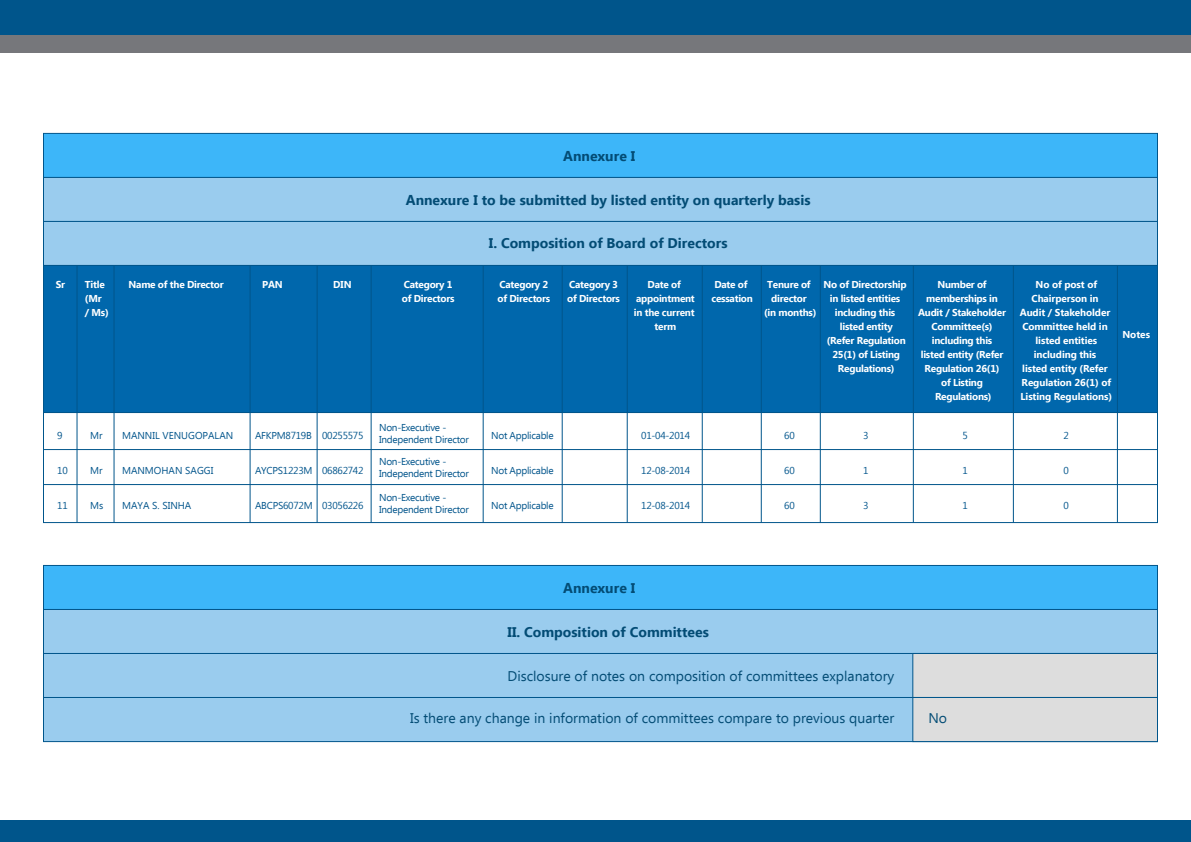
<style>
.page{position:relative;width:1191px;height:842px;background:#fff}
.page>*{position:absolute;margin:0;border:0;box-sizing:border-box;transform-origin:0 0}
.t1{font:700 14px "Ebrima";color:#034c75}
.t2{font:14px "Ebrima";color:#034c75}
.t3{font:700 10px/14px "Ebrima";letter-spacing:-.025em;color:#fff}
.t4{font:10px/12px "Ebrima";letter-spacing:-.025em;color:#00548b}
.t5{font:10px "Ebrima";color:#00548b}
.t6{font:700 10px/14px "Ebrima";letter-spacing:-.025em;color:#fcfcfc;text-align:center}
.t7{font:700 10px/14px "Ebrima";letter-spacing:-.025em;color:#fdfeff}
</style>
<div class="page">
<div style="left:43px;top:133px;width:1114px;height:45px;background:#3db6f9;border:1px solid #00558b"></div>
<div style="left:43px;top:177px;width:1114px;height:45px;background:#9accee;border:1px solid #00558b"></div>
<div style="left:43px;top:221px;width:1114px;height:45px;background:#9accee;border:1px solid #00558b"></div>
<div style="left:43px;top:412px;width:1114px;height:111px;background:#fff;border:1px solid #00558b"></div>
<div style="left:43px;top:265px;width:1114px;height:148px;background:#0067ac;border:1px solid #00558b"></div>
<hr style="left:43px;top:449px;width:1114px;height:1px;background:#00558b">
<hr style="left:43px;top:484px;width:1114px;height:1px;background:#00558b">
<hr style="left:77px;top:265px;width:1px;height:258px;background:#00558b">
<hr style="left:114px;top:265px;width:1px;height:258px;background:#00558b">
<hr style="left:250px;top:265px;width:1px;height:258px;background:#00558b">
<hr style="left:317px;top:265px;width:1px;height:258px;background:#00558b">
<hr style="left:371px;top:265px;width:1px;height:258px;background:#00558b">
<hr style="left:483px;top:265px;width:1px;height:258px;background:#00558b">
<hr style="left:562px;top:265px;width:1px;height:258px;background:#00558b">
<hr style="left:627px;top:265px;width:1px;height:258px;background:#00558b">
<hr style="left:702px;top:265px;width:1px;height:258px;background:#00558b">
<hr style="left:761px;top:265px;width:1px;height:258px;background:#00558b">
<hr style="left:820px;top:265px;width:1px;height:258px;background:#00558b">
<hr style="left:913px;top:265px;width:1px;height:258px;background:#00558b">
<hr style="left:1013px;top:265px;width:1px;height:258px;background:#00558b">
<hr style="left:1117px;top:265px;width:1px;height:258px;background:#00558b">
<div style="left:43px;top:565px;width:1114px;height:45px;background:#3db6f9;border:1px solid #00558b"></div>
<div style="left:43px;top:609px;width:1114px;height:45px;background:#9accee;border:1px solid #00558b"></div>
<div style="left:43px;top:653px;width:1114px;height:45px;background:#9accee;border:1px solid #00558b"></div>
<div style="left:912px;top:653px;width:245px;height:45px;background:#ddd;border:1px solid #00558b"></div>
<div style="left:43px;top:697px;width:1114px;height:45px;background:#9accee;border:1px solid #00558b"></div>
<div style="left:912px;top:697px;width:245px;height:45px;background:#ddd;border:1px solid #00558b"></div>
<div style="left:0;top:820px;width:1191px;height:22px;background:#00558b"></div>
<div style="left:0;top:18px;width:1191px;height:35px;background:#76777b"></div>
<div style="left:0;top:0;width:1191px;height:35px;background:#00558b"></div>
<h1 class="t1" style="left:563px;top:145px;width:74px">Annexure I</h1>
<h1 class="t1" style="left:406px;top:189px;width:406px">Annexure I to be submitted by listed entity on quarterly basis</h1>
<h1 class="t1" style="left:489px;top:232px;width:240px">I. Composition of Board of Directors</h1>
<p class="t3" style="left:56px;top:278px;width:11px">Sr</p>
<p class="t3" style="left:85px;top:278px;width:25px">Title (Mr<br>/ Ms)</p>
<p class="t3" style="left:129px;top:278px;width:97px">Name of the Director</p>
<p class="t3" style="left:262px;top:278px;width:22px">PAN</p>
<p class="t3" style="left:333px;top:278px;width:20px">DIN</p>
<p class="t3" style="left:567px;top:277px;width:54px">Category 3 of Directors</p>
<p class="t3" style="left:402px;top:277px;width:54px">Category 1 of Directors</p>
<p class="t6" style="left:634px;top:278px;width:62px">Date of appointment in the current term</p>
<p class="t7" style="left:711px;top:278px;width:43px">Date of cessation</p>
<p class="t3" style="left:764px;top:278px;width:54px;text-align:center">Tenure of director<br>(in months)</p>
<p class="t3" style="left:823px;top:278px;width:85px;text-align:center">No of Directorship in listed entities including this listed entity<br>(Refer Regulation<br>25(1) of Listing<br>Regulations)</p>
<p class="t3" style="left:918px;top:278px;width:89px;text-align:center">Number of memberships in<br>Audit / Stakeholder<br>Committee(s) including this<br>listed entity (Refer<br>Regulation 26(1)<br>of Listing<br>Regulations)</p>
<p class="t3" style="left:1019px;top:278px;width:94px;text-align:center">No of post of<br>Chairperson in<br>Audit / Stakeholder<br>Committee held in listed entities including this<br>listed entity (Refer<br>Regulation 26(1) of<br>Listing Regulations)</p>
<p class="t3" style="left:497px;top:277px;width:54px">Category 2 of Directors</p>
<p class="t4" style="left:57px;top:430px;width:7px">9</p>
<p class="t4" style="left:57px;top:465px;width:12px">10</p>
<p class="t4" style="left:57px;top:500px;width:12px">11</p>
<p class="t4" style="left:90px;top:430px;width:14px">Mr</p>
<p class="t4" style="left:90px;top:465px;width:14px">Mr</p>
<p class="t4" style="left:90px;top:500px;width:15px">Ms</p>
<p class="t5" style="left:122px;top:428px;width:113px">MANNIL VENUGOPALAN</p>
<p class="t5" style="left:122px;top:463px;width:93px">MANMOHAN SAGGI</p>
<p class="t5" style="left:122px;top:498px;width:71px">MAYA S. SINHA</p>
<p class="t4" style="left:255px;top:430px;width:58px">AFKPM8719B</p>
<p class="t4" style="left:255px;top:465px;width:59px">AYCPS1223M</p>
<p class="t4" style="left:255px;top:500px;width:59px">ABCPS6072M</p>
<p class="t4" style="left:322px;top:430px;width:43px">00255575</p>
<p class="t4" style="left:322px;top:465px;width:43px">06862742</p>
<p class="t4" style="left:322px;top:500px;width:43px">03056226</p>
<p class="t4" style="left:379px;top:422px;width:91px">Non-Executive -<br>Independent Director</p>
<p class="t4" style="left:379px;top:456px;width:91px">Non-Executive -<br>Independent Director</p>
<p class="t4" style="left:379px;top:492px;width:91px">Non-Executive -<br>Independent Director</p>
<p class="t4" style="left:491px;top:430px;width:64px">Not Applicable</p>
<p class="t4" style="left:491px;top:465px;width:64px">Not Applicable</p>
<p class="t4" style="left:491px;top:500px;width:64px">Not Applicable</p>
<p class="t4" style="left:641px;top:430px;width:50px">01-04-2014</p>
<p class="t4" style="left:641px;top:465px;width:50px">12-08-2014</p>
<p class="t4" style="left:641px;top:500px;width:50px">12-08-2014</p>
<p class="t4" style="left:784px;top:430px;width:12px">60</p>
<p class="t4" style="left:784px;top:465px;width:12px">60</p>
<p class="t4" style="left:784px;top:500px;width:12px">60</p>
<p class="t4" style="left:863px;top:430px;width:7px">3</p>
<p class="t4" style="left:863px;top:465px;width:7px">1</p>
<p class="t4" style="left:863px;top:500px;width:7px">3</p>
<p class="t4" style="left:962px;top:430px;width:7px">5</p>
<p class="t4" style="left:962px;top:465px;width:7px">1</p>
<p class="t4" style="left:962px;top:500px;width:7px">1</p>
<p class="t4" style="left:1063px;top:430px;width:7px">2</p>
<p class="t4" style="left:1063px;top:465px;width:7px">0</p>
<p class="t4" style="left:1063px;top:500px;width:7px">0</p>
<p class="t3" style="left:1122px;top:328px;width:29px">Notes</p>
<h1 class="t1" style="left:563px;top:577px;width:74px">Annexure I</h1>
<h1 class="t1" style="left:507px;top:621px;width:203px">II. Composition of Committees</h1>
<h1 class="t2" style="left:507px;top:666px;width:388px">Disclosure of notes on composition of committees explanatory</h1>
<h1 class="t2" style="left:410px;top:708px;width:486px">Is there any change in information of committees compare to previous quarter</h1>
<h1 class="t2" style="left:928px;top:708px;width:20px">No</h1>
</div>
